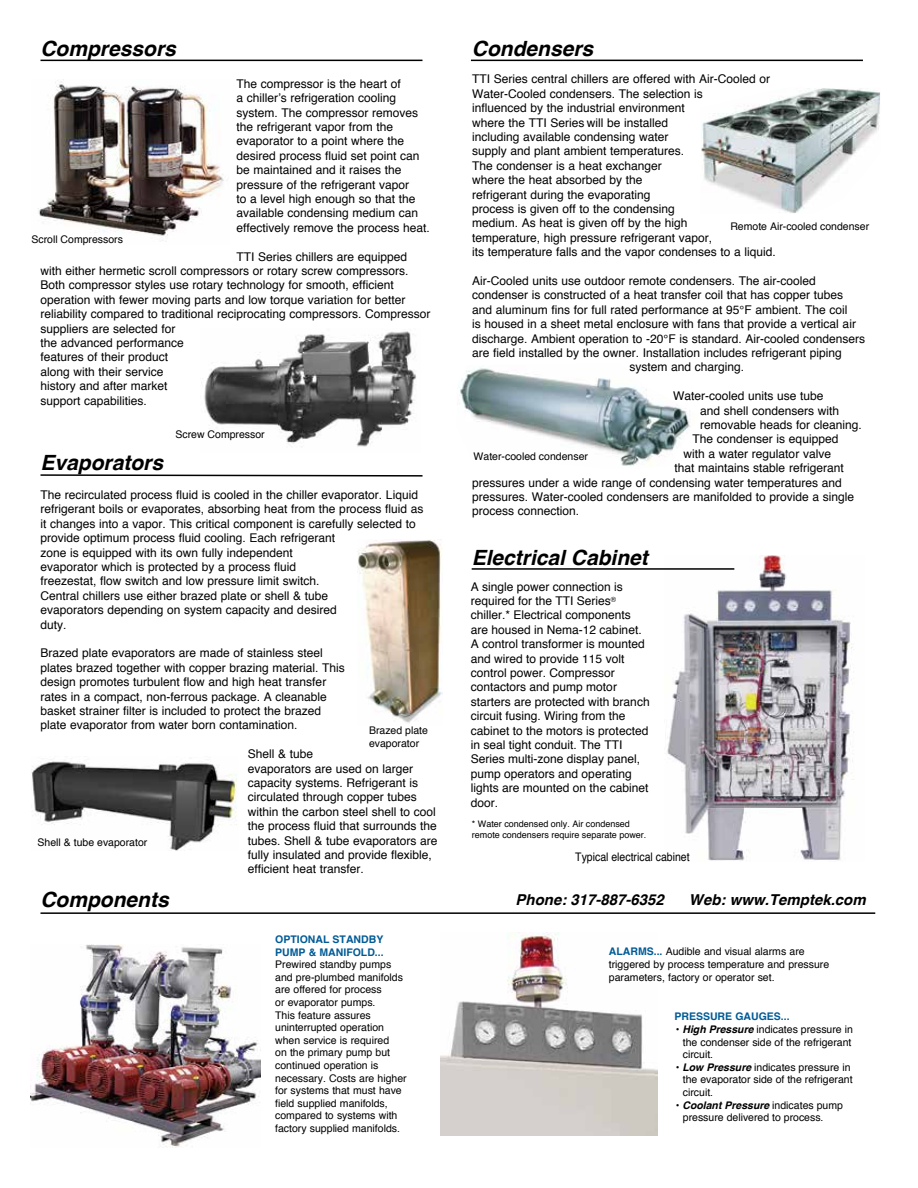
<style>
.page{position:relative;width:918px;height:1188px;background:#fff}
.page>*{position:absolute;margin:0;border:0;box-sizing:border-box;transform-origin:0 0}
.t1{font:italic 700 21px "Helvetica";color:#000}
.t2{font:italic 700 15px "Helvetica";color:#000}
.t3{font:12px/14.4px "Helvetica";color:#000}
.t4{font:11.85px "Helvetica";color:#000;scale:.89 1}
.t5{font:10.5px/12.6px "Helvetica";color:#000}
.t6{font:700 10.5px/12.6px "Helvetica";color:#005b96}
.t7{font:9px/10.8px "Helvetica";color:#000}
.s1{font-weight:700;color:#005b96}
.s2{font-weight:700;font-style:italic}
</style>
<div class="page">
<img style="left:667px;top:555px;width:187px;height:306px">
<hr style="left:40px;top:912px;width:835px;height:2px;background:#000">
<hr style="left:40px;top:60px;width:382px;height:1px;background:#000">
<hr style="left:472px;top:568px;width:262px;height:2px;background:#000">
<svg style="left:40px;top:474px;width:383px;height:3px"></svg>
<hr style="left:471px;top:60px;width:392px;height:1px;background:#000">
<img style="left:38px;top:79px;width:186px;height:162px">
<img style="left:201px;top:331px;width:215px;height:116px">
<img style="left:358px;top:539px;width:84px;height:184px">
<img style="left:31px;top:761px;width:206px;height:90px">
<img style="left:440px;top:933px;width:218px;height:203px">
<img style="left:30px;top:944px;width:230px;height:204px">
<img style="left:701px;top:88px;width:179px;height:125px">
<img style="left:459px;top:367px;width:231px;height:99px">
<h1 class="t1" style="left:40px;top:32px;width:137px">Compressors</h1>
<p class="t3" style="left:236px;top:77px;width:195px">The compressor is the heart of<br>a chiller’s refrigeration cooling system. The compressor removes the refrigerant vapor from the evaporator to a point where the desired process fluid set point can be maintained and it raises the pressure of the refrigerant vapor<br>to a level high enough so that the available condensing medium can effectively remove the process heat.</p>
<p class="t3" style="left:41px;top:249px;width:392px;text-indent:196px">TTI Series chillers are equipped with either hermetic scroll compressors or rotary screw compressors.<br>Both compressor styles use rotary technology for smooth, efficient operation with fewer moving parts and low torque variation for better reliability compared to traditional reciprocating compressors. Compressor suppliers are selected for<br>the advanced performance<br>features of their product<br>along with their service<br>history and after market<br>support capabilities.</p>
<p class="t5" style="left:31px;top:233px;width:93px">Scroll Compressors</p>
<h1 class="t1" style="left:40px;top:445px;width:124px">Evaporators</h1>
<p class="t5" style="left:176px;top:429px;width:91px">Screw Compressor</p>
<p class="t3" style="left:41px;top:488px;width:384px">The recirculated process fluid is cooled in the chiller evaporator. Liquid refrigerant boils or evaporates, absorbing heat from the process fluid as it changes into a vapor. This critical component is carefully selected to provide optimum process fluid cooling. Each refrigerant<br>zone is equipped with its own fully independent<br>evaporator which is protected by a process fluid<br>freezestat, flow switch and low pressure limit switch.<br>Central chillers use either brazed plate or shell &amp; tube<br>evaporators depending on system capacity and desired<br>duty.</p>
<p class="t3" style="left:41px;top:646px;width:306px">Brazed plate evaporators are made of stainless steel plates brazed together with copper brazing material. This design promotes turbulent flow and high heat transfer rates in a compact, non-ferrous package. A cleanable basket strainer filter is included to protect the brazed plate evaporator from water born contamination.</p>
<p class="t3" style="left:248px;top:747px;width:191px">Shell &amp; tube<br>evaporators are used on larger capacity systems. Refrigerant is circulated through copper tubes within the carbon steel shell to cool the process fluid that surrounds the tubes. Shell &amp; tube evaporators are fully insulated and provide flexible, efficient heat transfer.</p>
<p class="t5" style="left:369px;top:725px;width:60px">Brazed plate evaporator</p>
<p class="t5" style="left:38px;top:836px;width:111px">Shell &amp; tube evaporator</p>
<h1 class="t1" style="left:472px;top:32px;width:123px">Condensers</h1>
<p class="t3" style="left:472px;top:72px;width:305px">TTI Series central chillers are offered with Air-Cooled or Water-Cooled condensers. The selection is<br>influenced by the industrial environment<br>where the TTI Series will be installed<br>including available condensing water<br>supply and plant ambient temperatures.<br>The condenser is a heat exchanger<br>where the heat absorbed by the<br>refrigerant during the evaporating<br>process is given off to the condensing<br>medium. As heat is given off by the high<br>temperature, high pressure refrigerant vapor,<br>its temperature falls and the vapor condenses to a liquid.</p>
<p class="t3" style="left:472px;top:274px;width:345px">Air-Cooled units use outdoor remote condensers. The air-cooled</p>
<p class="t3" style="left:472px;top:288px;width:373px">condenser is constructed of a heat transfer coil that has copper tubes</p>
<p class="t3" style="left:472px;top:303px;width:377px">and aluminum fins for full rated performance at 95°F ambient. The coil</p>
<p class="t3" style="left:472px;top:317px;width:385px">is housed in a sheet metal enclosure with fans that provide a vertical air</p>
<p class="t3" style="left:472px;top:332px;width:394px">discharge. Ambient operation to -20°F is standard. Air-cooled condensers</p>
<p class="t3" style="left:472px;top:346px;width:371px">are field installed by the owner. Installation includes refrigerant piping</p>
<p class="t3" style="left:630px;top:360px;width:116px">system and charging.</p>
<p class="t3" style="left:673px;top:389px;width:152px">Water-cooled units use tube</p>
<p class="t3" style="left:700px;top:404px;width:141px">and shell condensers with</p>
<p class="t3" style="left:700px;top:418px;width:163px">removable heads for cleaning.</p>
<p class="t3" style="left:693px;top:432px;width:147px">The condenser is equipped</p>
<p class="t3" style="left:684px;top:447px;width:149px">with a water regulator valve</p>
<p class="t3" style="left:675px;top:461px;width:171px">that maintains stable refrigerant</p>
<p class="t3" style="left:472px;top:476px;width:371px">pressures under a wide range of condensing water temperatures and</p>
<p class="t3" style="left:472px;top:490px;width:384px">pressures. Water-cooled condensers are manifolded to provide a single</p>
<p class="t3" style="left:472px;top:504px;width:109px">process connection.</p>
<p class="t5" style="left:730px;top:220px;width:140px">Remote Air-cooled condenser</p>
<p class="t5" style="left:474px;top:450px;width:116px">Water-cooled condenser</p>
<h1 class="t1" style="left:472px;top:540px;width:178px">Electrical Cabinet</h1>
<p class="t3" style="left:471px;top:580px;width:180px">A single power connection is required for the TTI Series<sup>® </sup>chiller.* Electrical components are housed in Nema-12 cabinet.<br>A control transformer is mounted and wired to provide 115 volt control power. Compressor contactors and pump motor starters are protected with branch circuit fusing. Wiring from the cabinet to the motors is protected in seal tight conduit. The TTI<br>Series multi-zone display panel, pump operators and operating lights are mounted on the cabinet door.</p>
<p class="t7" style="left:472px;top:819px;width:176px">* Water condensed only. Air condensed remote condensers require separate power.</p>
<p class="t4" style="left:575px;top:848px;width:130px">Typical electrical cabinet</p>
<h1 class="t1" style="left:40px;top:882px;width:130px">Components</h1>
<p class="t2" style="left:516px;top:887px;width:150px">Phone: 317-887-6352</p>
<p class="t2" style="left:689px;top:887px;width:178px">Web: www.Temptek.com</p>
<p class="t6" style="left:275px;top:933px;width:110px">OPTIONAL STANDBY<br>PUMP &amp; MANIFOLD...</p>
<p class="t5" style="left:275px;top:958px;width:133px">Prewired standby pumps and pre-plumbed manifolds are offered for process<br>or evaporator pumps.<br>This feature assures uninterrupted operation when service is required<br>on the primary pump but continued operation is necessary. Costs are higher for systems that must have field supplied manifolds, compared to systems with factory supplied manifolds.</p>
<p class="t5" style="left:609px;top:946px;width:222px"><span class="s1">ALARMS...</span> Audible and visual alarms are triggered by process temperature and pressure parameters, factory or operator set.</p>
<p class="t6" style="left:674px;top:1011px;width:117px">PRESSURE GAUGES...</p>
<p class="t5" style="left:683px;top:1023px;width:171px;text-indent:-7px">• <span class="s2">High Pressure</span> indicates pressure in the condenser side of the refrigerant circuit.</p>
<p class="t5" style="left:683px;top:1061px;width:171px;text-indent:-7px">• <span class="s2">Low Pressure</span> indicates pressure in the evaporator side of the refrigerant circuit.</p>
<p class="t5" style="left:683px;top:1099px;width:162px;text-indent:-7px">• <span class="s2">Coolant Pressure</span> indicates pump pressure delivered to process.</p>
</div>
